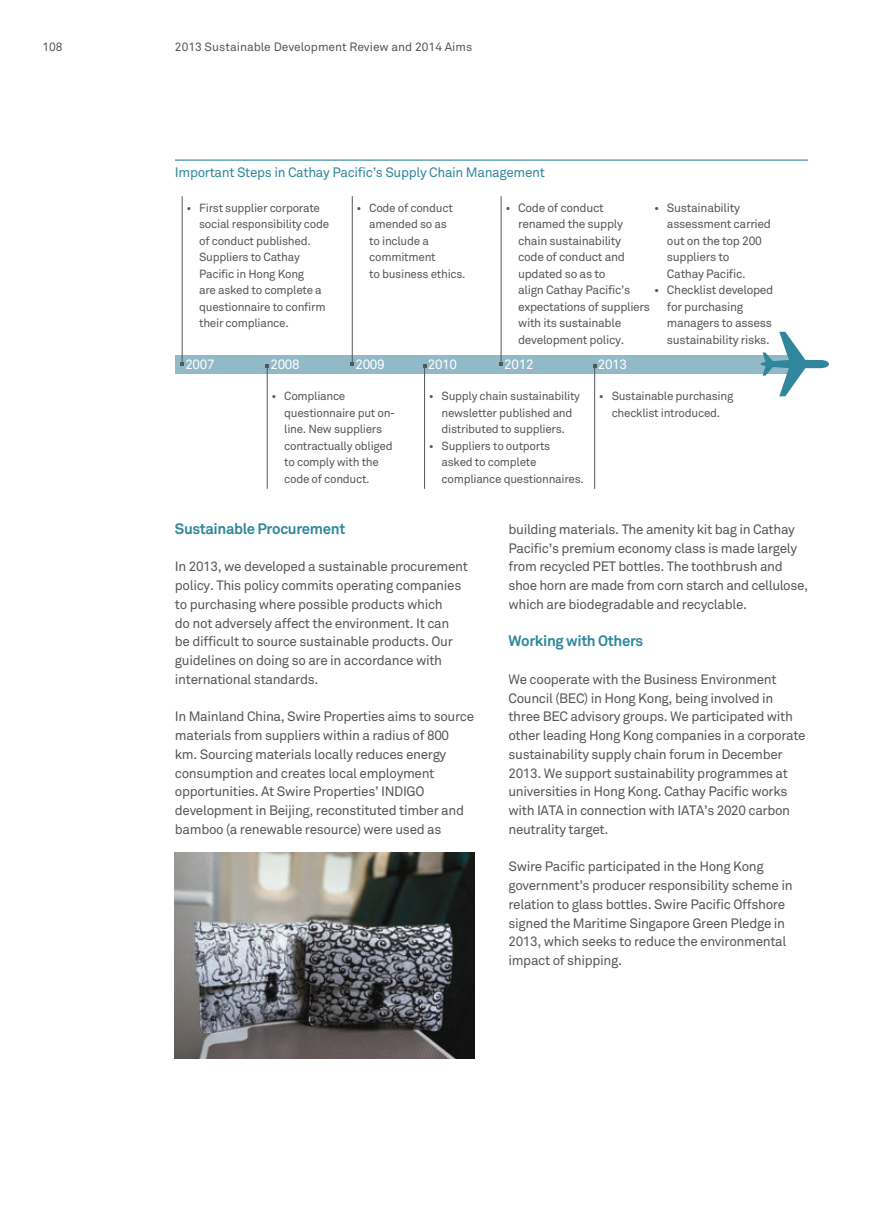
<style>
.page{position:relative;width:893px;height:1212px;background:#fff}
.page>*{position:absolute;margin:0;border:0;box-sizing:border-box;transform-origin:0 0}
.t1{font:700 15px "Akkurat Pro";letter-spacing:-.025em;color:#30879c}
.t2{font:13.5px/18.8px "Akkurat Pro";letter-spacing:-.025em;color:#54575a}
.t3{font:13.5px "Akkurat Pro";letter-spacing:-.025em;color:#30879c}
.t4{font:13.5px "Akkurat Pro";letter-spacing:-.025em;color:#fff}
.t5{font:12px/16.5px "Akkurat Pro";letter-spacing:-.025em;color:#54575a}
.t6{font:12px "Akkurat Pro";color:#54575a}
.t7{font:11.7px/16.5px "Akkurat Pro";letter-spacing:-.025em;color:#54575a}
</style>
<div class="page">
<hr style="left:175px;top:160px;width:633px;height:1px;background:#30879c">
<div style="left:175px;top:356px;width:620px;height:18px;background:#92b9c7"></div>
<hr style="left:182px;top:196px;width:1px;height:168px;background:#54575a">
<hr style="left:267px;top:366px;width:1px;height:123px;background:#54575a">
<hr style="left:352px;top:196px;width:1px;height:168px;background:#54575a">
<hr style="left:424px;top:366px;width:1px;height:123px;background:#54575a">
<hr style="left:501px;top:196px;width:1px;height:168px;background:#54575a">
<hr style="left:594px;top:366px;width:1px;height:123px;background:#54575a">
<svg style="left:760px;top:332px;width:69px;height:64px"></svg>
<img style="left:175px;top:852px;width:299px;height:206px">
<p class="t5" style="left:43px;top:38px;width:22px">108</p>
<p class="t6" style="left:175px;top:39px;width:299px">2013 Sustainable Development Review and 2014 Aims</p>
<p class="t3" style="left:175px;top:165px;width:371px">I mportant Steps in Cathay Pacific’s Supply Chain Management</p>
<p class="t7" style="left:199px;top:200px;width:131px;text-indent:-13px">• First supplier corporate social responsibility code of conduct published.<br>Suppliers to Cathay<br>Pacific in Hong Kong<br>are asked to complete a questionnaire to confirm their compliance.</p>
<p class="t7" style="left:369px;top:200px;width:98px;text-indent:-13px">• Code of conduct amended so as<br>to include a commitment<br>to business ethics.</p>
<p class="t5" style="left:518px;top:200px;width:133px;text-indent:-13px">• Code of conduct renamed the supply chain sustainability code of conduct and updated so as to<br>align Cathay Pacific’s expectations of suppliers with its sustainable development policy.</p>
<p class="t5" style="left:667px;top:200px;width:106px;text-indent:-13px">• Sustainability assessment carried out on the top 200 suppliers to<br>Cathay Pacific.</p>
<p class="t5" style="left:667px;top:282px;width:108px;text-indent:-13px">• Checklist developed for purchasing managers to assess sustainability risks.</p>
<p class="t4" style="left:185px;top:356px;width:31px">2007</p>
<p class="t4" style="left:270px;top:356px;width:31px">2008</p>
<p class="t4" style="left:355px;top:356px;width:31px">2009</p>
<p class="t4" style="left:428px;top:356px;width:31px">2010</p>
<p class="t4" style="left:504px;top:356px;width:31px">2012</p>
<p class="t4" style="left:598px;top:356px;width:31px">2013</p>
<p class="t7" style="left:284px;top:388px;width:113px;text-indent:-13px">• Compliance questionnaire put on&shy;line. New suppliers contractually obliged to comply with the code of conduct.</p>
<p class="t7" style="left:429px;top:388px;width:153px;text-align:center">• Supply chain sustainability newsletter published and distributed to suppliers.</p>
<p class="t7" style="left:442px;top:437px;width:144px;text-indent:-13px">• Suppliers to outports asked to complete compliance questionnaires.</p>
<p class="t7" style="left:599px;top:388px;width:136px;text-align:center">• Sustainable purchasing checklist introduced.</p>
<p class="t1" style="left:175px;top:519px;width:172px">Sustainable Procurement</p>
<p class="t2" style="left:175px;top:557px;width:294px">I n 2013, we developed a sustainable procurement policy. This policy commits operating companies to purchasing where possible products which<br>do not adversely affect the environment. It can<br>be difficult to source sustainable products. Our guidelines on doing so are in accordance with international standards.</p>
<p class="t2" style="left:175px;top:707px;width:301px">I n Mainland China, Swire Properties aims to source materials from suppliers within a radius of 800 km. Sourcing materials locally reduces energy consumption and creates local employment opportunities. At Swire Properties’ IN DIGO development in Beijing, reconstituted timber and bamboo (a renewable resource) were used as</p>
<p class="t2" style="left:508px;top:520px;width:301px">building materials. The amenity kit bag in Cathay Pacific’s premium economy class is made largely from recycled PET bottles. The toothbrush and shoe horn are made from corn starch and cellulose, which are biodegradable and recyclable.</p>
<p class="t1" style="left:508px;top:632px;width:136px">Working with Others</p>
<p class="t2" style="left:508px;top:670px;width:299px">We cooperate with the Business Environment Council (BEC) in Hong Kong, being involved in three BEC advisory groups. We participated with other leading Hong Kong companies in a corporate sustainability supply chain forum in December 2013. We support sustainability programmes at universities in Hong Kong. Cathay Pacific works with IATA in connection with IATA’s 2020 carbon neutrality target.</p>
<p class="t2" style="left:508px;top:857px;width:286px">Swire Pacific participated in the Hong Kong government’s producer responsibility scheme in relation to glass bottles. Swire Pacific Offshore signed the Maritime Singapore Green Pledge in 2013, which seeks to reduce the environmental impact of shipping.</p>
</div>
